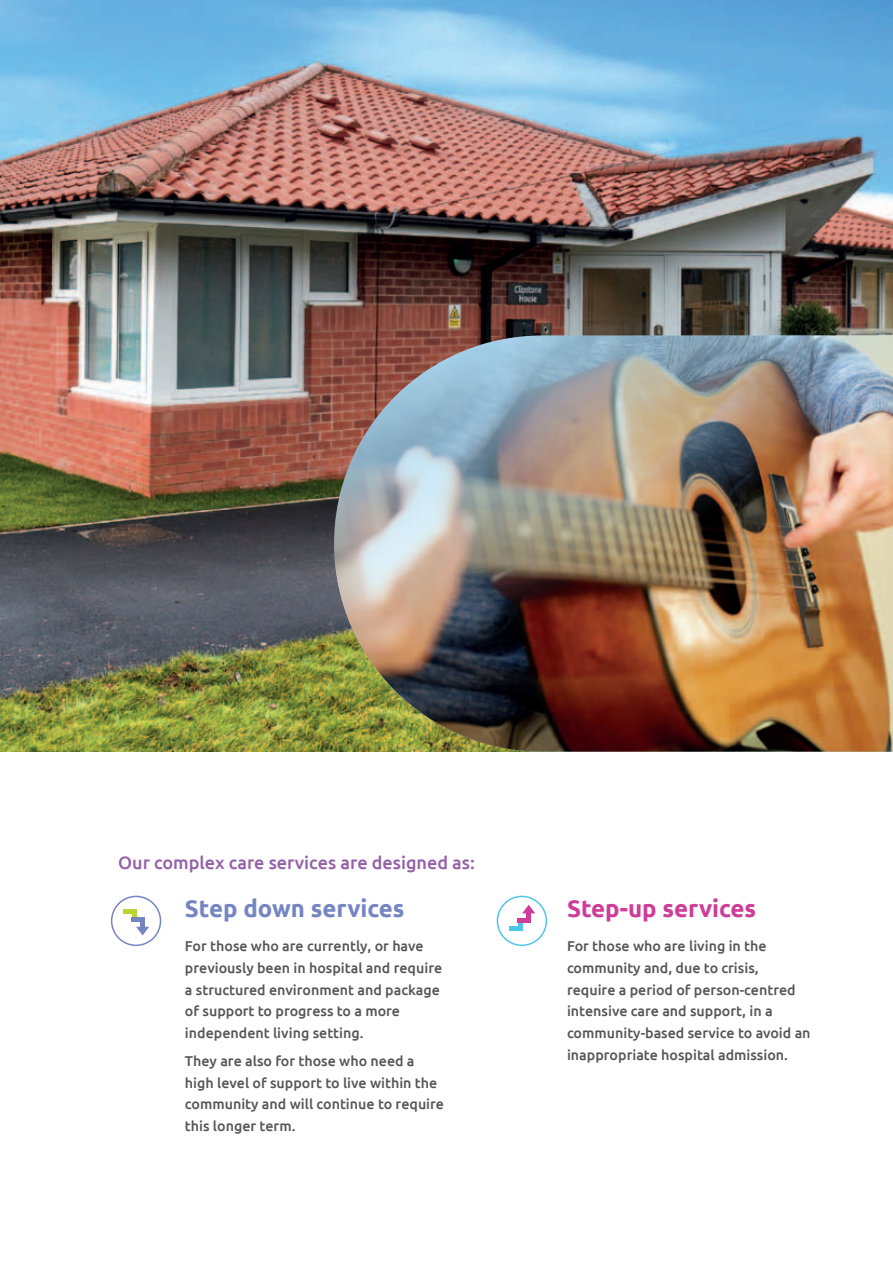
<style>
.page{position:relative;width:893px;height:1263px;background:#fff}
.page>*{position:absolute;margin:0;border:0;box-sizing:border-box;transform-origin:0 0}
.t1{font:700 24px "Ubuntu";color:#7585c1}
.t2{font:700 24px "Ubuntu";color:#ce3d97}
.t3{font:500 18px "Ubuntu";color:#9460a8}
.t4{font:500 14.25px/21.8px "Ubuntu";color:#575657}
</style>
<div class="page">
<img style="left:0;top:0;width:893px;height:752px">
<img style="left:0;top:335px;width:1px;height:267px">
<img style="left:334px;top:335px;width:559px;height:417px">
<div style="left:124px;top:909px;width:13px;height:13px;background:#bad432"></div>
<div style="left:118px;top:914px;width:13px;height:14px;background:#fff"></div>
<div style="left:132px;top:917px;width:13px;height:13px;background:#7585c1"></div>
<div style="left:126px;top:923px;width:14px;height:13px;background:#fff"></div>
<svg style="left:136px;top:927px;width:13px;height:8px"></svg>
<div style="left:111px;top:896px;width:50px;height:50px;border:2px solid #7585c1;border-radius:50%"></div>
<div style="left:510px;top:918px;width:13px;height:13px;background:#4dc7e9"></div>
<div style="left:504px;top:912px;width:13px;height:14px;background:#fff"></div>
<div style="left:518px;top:910px;width:13px;height:13px;background:#ce3d97"></div>
<div style="left:512px;top:904px;width:14px;height:13px;background:#fff"></div>
<svg style="left:522px;top:905px;width:13px;height:8px"></svg>
<div style="left:497px;top:896px;width:50px;height:50px;border:2px solid #4dc7e9;border-radius:50%"></div>
<p class="t3" style="left:118px;top:851px;width:358px">Our complex care services are designed as:</p>
<h1 class="t1" style="left:185px;top:894px;width:221px">Step down services</h1>
<p class="t4" style="left:185px;top:935px;width:259px">For those who are currently, or have previously been in hospital and require a structured environment and package of support to progress to a more independent living setting.</p>
<p class="t4" style="left:185px;top:1049px;width:261px">They are also for those who need a high level of support to live within the community and will continue to require this longer term.</p>
<h1 class="t2" style="left:567px;top:894px;width:191px">Step-up services</h1>
<p class="t4" style="left:567px;top:935px;width:245px">For those who are living in the community and, due to crisis, require a period of person-centred intensive care and support, in a community-based service to avoid an inappropriate hospital admission.</p>
</div>
